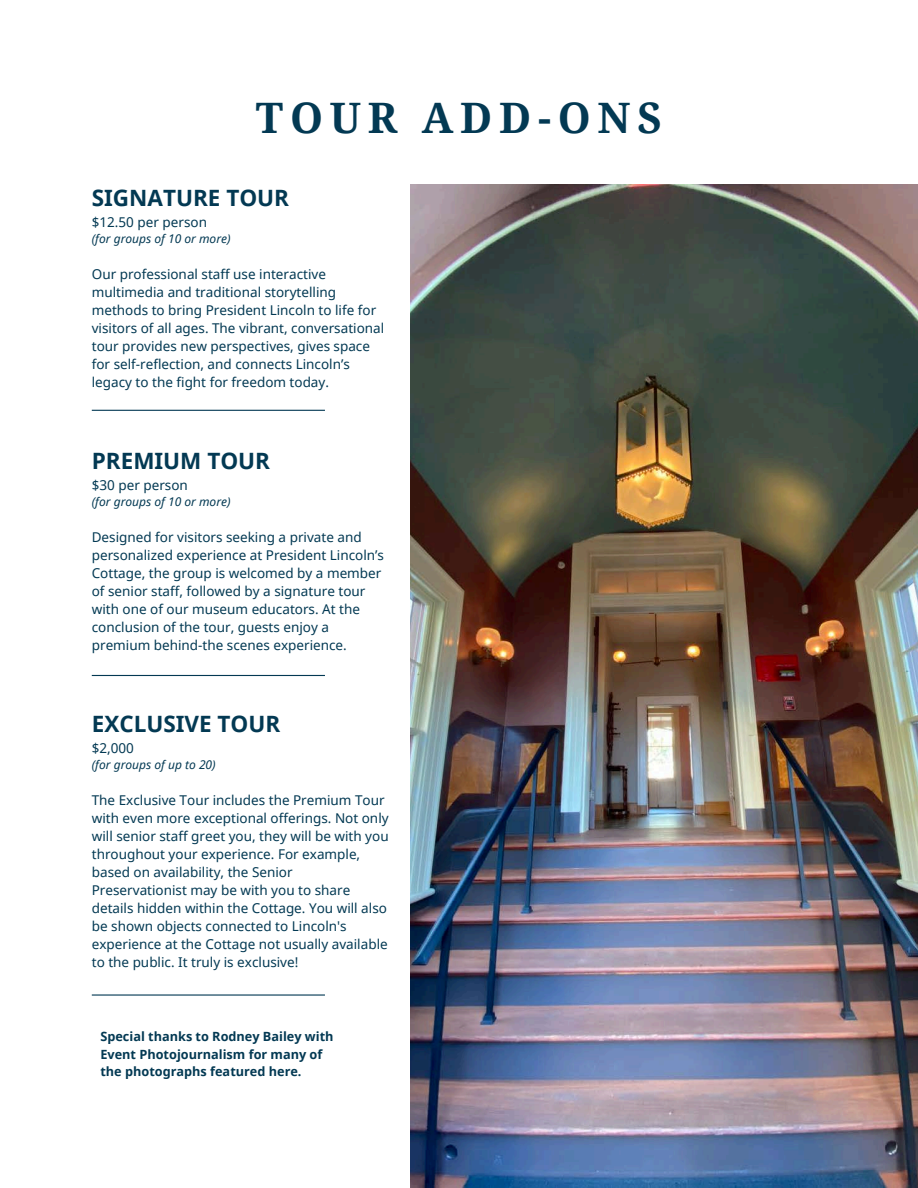
<style>
.page{position:relative;width:918px;height:1188px;background:#fff}
.page>*{position:absolute;margin:0;border:0;box-sizing:border-box;transform-origin:0 0}
.t1{font:700 42px "Noto Serif";letter-spacing:.16em;color:#033953}
.t2{font:700 22.5px "Noto Sans";color:#033953}
.t3{font:13.5px/18px "Noto Sans";color:#033953}
.t4{font:700 12.75px/17.9px "Noto Sans";color:#033953}
.t5{font:italic 12px "Noto Sans";color:#033953}
</style>
<div class="page">
<img style="left:410px;top:184px;width:508px;height:1004px">
<hr style="left:92px;top:410px;width:233px;height:1px;background:#033953">
<hr style="left:92px;top:675px;width:233px;height:1px;background:#033953">
<hr style="left:92px;top:994px;width:233px;height:2px;background:#033953">
<h1 class="t1" style="left:256px;top:88px;width:408px">TOUR ADD-ONS</h1>
<h2 class="t2" style="left:92px;top:182px;width:199px">SIGNATURE TOUR</h2>
<p class="t3" style="left:92px;top:213px;width:117px">$12.50 per person</p>
<p class="t5" style="left:92px;top:230px;width:140px">(for groups of 10 or more)</p>
<p class="t3" style="left:92px;top:265px;width:294px">Our professional staff use interactive multimedia and traditional storytelling methods to bring President Lincoln to life for visitors of all ages. The vibrant, conversational tour provides new perspectives, gives space for self-reflection, and connects Lincoln’s legacy to the fight for freedom today.</p>
<h2 class="t2" style="left:92px;top:445px;width:180px">PREMIUM TOUR</h2>
<p class="t3" style="left:92px;top:476px;width:98px">$30 per person</p>
<p class="t5" style="left:92px;top:493px;width:140px">(for groups of 10 or more)</p>
<p class="t3" style="left:92px;top:528px;width:294px">Designed for visitors seeking a private and personalized experience at President Lincoln’s Cottage, the group is welcomed by a member of senior staff, followed by a signature tour with one of our museum educators. At the conclusion of the tour, guests enjoy a premium behind-the scenes experience.</p>
<h2 class="t2" style="left:92px;top:708px;width:190px">EXCLUSIVE TOUR</h2>
<p class="t3" style="left:92px;top:739px;width:44px">$2,000</p>
<p class="t5" style="left:92px;top:756px;width:125px">(for groups of up to 20)</p>
<p class="t3" style="left:92px;top:791px;width:298px">The Exclusive Tour includes the Premium Tour with even more exceptional offerings. Not only will senior staff greet you, they will be with you throughout your experience. For example, based on availability, the Senior Preservationist may be with you to share details hidden within the Cottage. You will also be shown objects connected to Lincoln's experience at the Cottage not usually available to the public. It truly is exclusive!</p>
<p class="t4" style="left:100px;top:1027px;width:235px">Special thanks to Rodney Bailey with<br>Event Photojournalism for many of the photographs featured here.</p>
</div>
